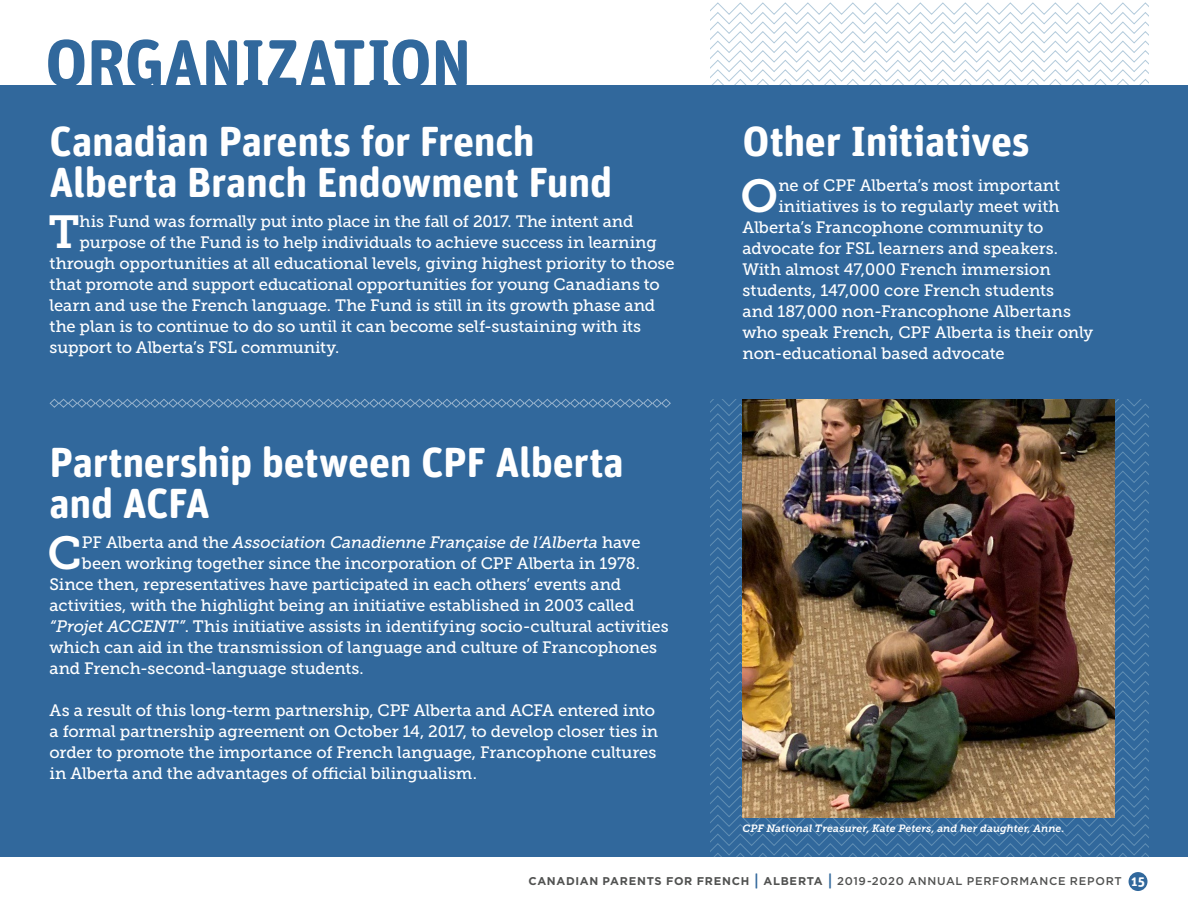
<style>
.page{position:relative;width:1188px;height:918px;background:#fff}
.page>*{position:absolute;margin:0;border:0;box-sizing:border-box;transform-origin:0 0}
.t1{font:700 66px "Unit Rounded Pro";letter-spacing:-.01em;color:#31689c}
.t2{font:46.05px "Museo Slab 700";color:#fff}
.t3{font:700 42px/40.2px "Unit Rounded Pro";letter-spacing:-.01em;color:#fff}
.t4{font:16.5px/21px "Museo Slab 500";letter-spacing:-.005em;color:#fff}
.t5{font:italic 16.5px "Museo Slab 500";letter-spacing:-.01em;color:#fff}
.t6{font:500 11.25px "Gotham";letter-spacing:.06em;color:#515251}
.t7{font:italic 10.5px "Museo Slab 700";letter-spacing:.01em;color:#fff}
.s1{font-style:normal}
.s2{font-style:italic}
.s3{font-weight:700}
.s4{font-family:"Unit Rounded Pro";font-weight:900;font-size:16.5px;color:#31689c}
.s5{font-family:"Unit Rounded Pro";font-weight:700;font-size:13.5px;color:#fff}
</style>
<div class="page">
<div style="left:1129px;top:872px;width:19px;height:19px;background:#31689c;border-radius:50%"></div>
<div style="left:0;top:85px;width:1188px;height:771px;background:#31689c"></div>
<svg style="left:49px;top:398px;width:622px;height:10px"></svg>
<svg style="left:710px;top:2px;width:438px;height:854px"></svg>
<img style="left:742px;top:400px;width:373px;height:417px">
<h1 class="t1" style="left:45px;top:16px;width:428px">ORGANIZATION</h1>
<h3 class="t3" style="left:50px;top:119px;width:564px">Canadian Parents for French<br>Alberta Branch Endowment Fund</h3>
<h2 class="t2" style="left:48px;top:206px;width:33px">T</h2>
<p class="t4" style="left:80px;top:211px;width:555px">his Fund was formally put into place in the fall of 2017. The intent and</p>
<p class="t4" style="left:80px;top:232px;width:579px">purpose of the Fund is to help individuals to achieve success in learning</p>
<p class="t4" style="left:50px;top:253px;width:627px">through opportunities at all educational levels, giving highest priority to those</p>
<p class="t4" style="left:50px;top:274px;width:612px">that promote and support educational opportunities for young Canadians to</p>
<p class="t4" style="left:50px;top:295px;width:607px">learn and use the French language. The Fund is still in its growth phase and</p>
<p class="t4" style="left:50px;top:316px;width:593px">the plan is to continue to do so until it can become self-sustaining with its</p>
<p class="t4" style="left:50px;top:337px;width:291px">support to Alberta’s FSL community.</p>
<h3 class="t3" style="left:50px;top:440px;width:576px">Partnership between CPF Alberta and ACFA</h3>
<h2 class="t2" style="left:48px;top:527px;width:36px">C</h2>
<p class="t5" style="left:82px;top:533px;width:560px"><span class="s1">PF Alberta and the</span> Association Canadienne Française de l’Alberta <span class="s1">have</span></p>
<p class="t4" style="left:82px;top:553px;width:559px">been working together since the incorporation of CPF Alberta in 1978.</p>
<p class="t4" style="left:50px;top:574px;width:573px">Since then, representatives have participated in each others’ events and</p>
<p class="t4" style="left:50px;top:595px;width:586px">activities, with the highlight being an initiative established in 2003 called</p>
<p class="t4" style="left:50px;top:616px;width:621px"><span class="s2">“Projet ACCENT”</span>. This initiative assists in identifying socio-cultural activities</p>
<p class="t4" style="left:50px;top:637px;width:609px">which can aid in the transmission of language and culture of Francophones</p>
<p class="t4" style="left:50px;top:658px;width:316px">and French-second-language students.</p>
<p class="t4" style="left:50px;top:700px;width:610px">As a result of this long-term partnership, CPF Alberta and ACFA entered into a formal partnership agreement on October 14, 2017, to develop closer ties in order to promote the importance of French language, Francophone cultures in Alberta and the advantages of official bilingualism.</p>
<h3 class="t3" style="left:742px;top:119px;width:289px">Other Initiatives</h3>
<h2 class="t2" style="left:741px;top:170px;width:39px">O</h2>
<p class="t4" style="left:778px;top:175px;width:283px">ne of CPF Alberta’s most important</p>
<p class="t4" style="left:778px;top:196px;width:283px">initiatives is to regularly meet with</p>
<p class="t4" style="left:743px;top:217px;width:302px">Alberta’s Francophone community to</p>
<p class="t4" style="left:743px;top:238px;width:317px">advocate for FSL learners and speakers.</p>
<p class="t4" style="left:743px;top:259px;width:310px">With almost 47,000 French immersion</p>
<p class="t4" style="left:743px;top:280px;width:313px">students, 147,000 core French students</p>
<p class="t4" style="left:743px;top:301px;width:330px">and 187,000 non-Francophone Albertans</p>
<p class="t4" style="left:743px;top:322px;width:352px">who speak French, CPF Alberta is their only</p>
<p class="t4" style="left:743px;top:343px;width:264px">non-educational based advocate</p>
<p class="t7" style="left:742px;top:823px;width:324px">CPF National Treasurer, Kate Peters, and her daughter, Anne.</p>
<p class="t6" style="left:528px;top:875px;width:618px"><span class="s3">CANADIAN PARENTS FOR FRENCH</span> <span class="s4">|</span> <span class="s3">ALBERTA</span> <span class="s4">|</span> 2019-2020 ANNUAL PERFORMANCE REPORT <span class="s5">15</span></p>
</div>
